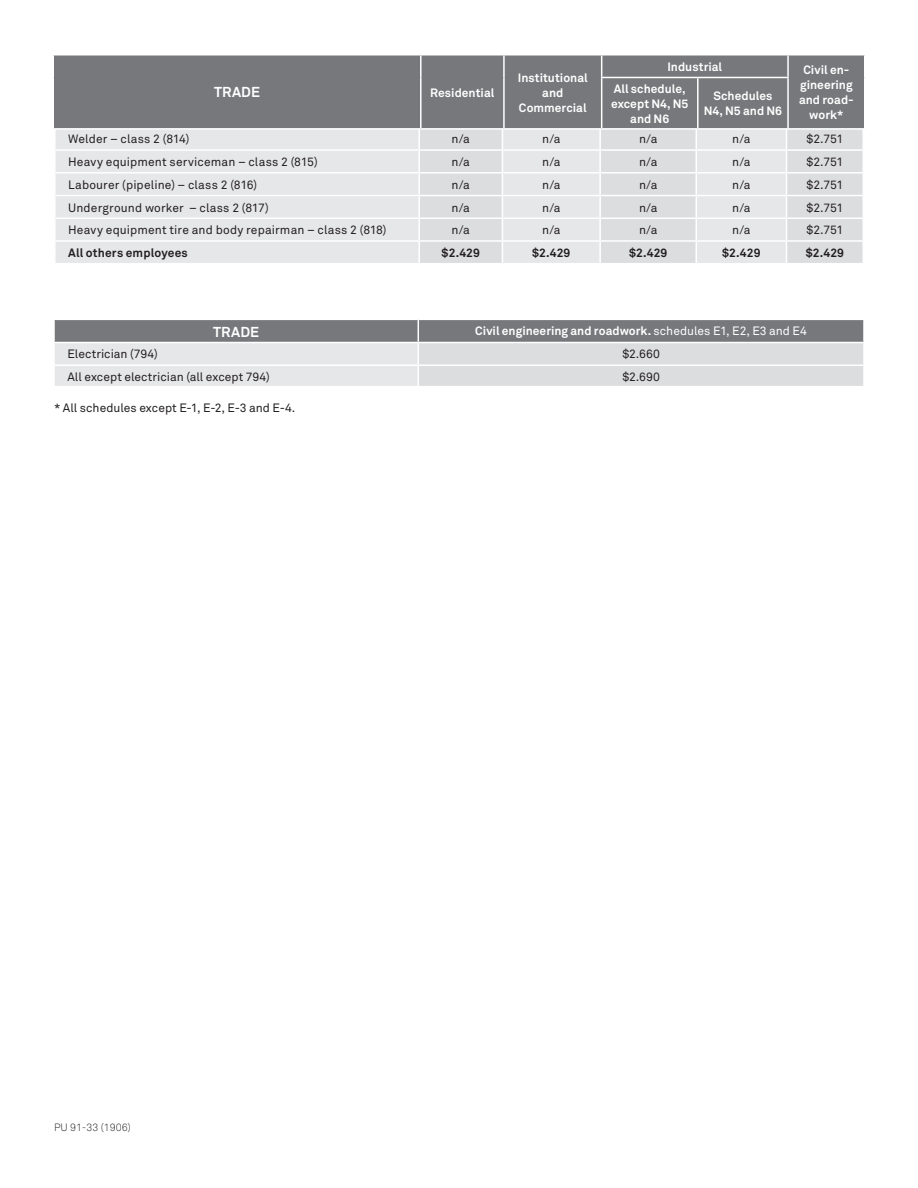
<style>
.page{position:relative;width:918px;height:1188px;background:#fff}
.page>*{position:absolute;margin:0;border:0;box-sizing:border-box;transform-origin:0 0}
.t1{font:700 14.25px "Akkurat Pro";letter-spacing:.01em;color:#fff}
.t2{font:12px "Akkurat Pro";letter-spacing:.01em;color:#231f20}
.t3{font:700 12px/15px "Akkurat Pro";letter-spacing:.005em;color:#fff;text-align:center}
.t4{font:700 12px "Akkurat Pro";letter-spacing:.005em;color:#231f20}
.t5{font:300 10.5px "Akkurat Pro";color:#231f20}
.s1{font-weight:400}
</style>
<div class="page">
<svg style="left:54px;top:319px;width:810px;height:67px;background:#c0c1c3"></svg>
<div style="left:56px;top:130px;width:363px;height:133px;background:#e6e7e9"></div>
<svg style="left:420px;top:130px;width:442px;height:133px;background:#e0e1e3"></svg>
<hr style="left:54px;top:149px;width:365px;height:2px;background:#fff">
<hr style="left:54px;top:172px;width:365px;height:2px;background:#fff">
<hr style="left:54px;top:195px;width:365px;height:1px;background:#fff">
<hr style="left:54px;top:217px;width:365px;height:2px;background:#fff">
<hr style="left:54px;top:240px;width:365px;height:2px;background:#fff">
<hr style="left:419px;top:149px;width:83px;height:2px;background:#fff">
<hr style="left:419px;top:172px;width:83px;height:2px;background:#fff">
<hr style="left:419px;top:195px;width:83px;height:1px;background:#fff">
<hr style="left:419px;top:217px;width:83px;height:2px;background:#fff">
<hr style="left:419px;top:240px;width:83px;height:2px;background:#fff">
<hr style="left:502px;top:149px;width:98px;height:2px;background:#fff">
<hr style="left:502px;top:172px;width:98px;height:2px;background:#fff">
<hr style="left:502px;top:195px;width:98px;height:1px;background:#fff">
<hr style="left:502px;top:217px;width:98px;height:2px;background:#fff">
<hr style="left:502px;top:240px;width:98px;height:2px;background:#fff">
<svg style="left:502px;top:130px;width:1px;height:133px"></svg>
<hr style="left:599px;top:128px;width:2px;height:21px;background:#fff">
<hr style="left:600px;top:149px;width:96px;height:2px;background:#fff">
<hr style="left:599px;top:151px;width:2px;height:21px;background:#fff">
<hr style="left:600px;top:172px;width:96px;height:2px;background:#fff">
<hr style="left:599px;top:174px;width:2px;height:21px;background:#fff">
<hr style="left:600px;top:195px;width:96px;height:1px;background:#fff">
<hr style="left:599px;top:196px;width:2px;height:21px;background:#fff">
<hr style="left:600px;top:217px;width:96px;height:2px;background:#fff">
<hr style="left:599px;top:219px;width:2px;height:21px;background:#fff">
<hr style="left:600px;top:240px;width:96px;height:2px;background:#fff">
<hr style="left:599px;top:242px;width:2px;height:21px;background:#fff">
<hr style="left:696px;top:149px;width:91px;height:2px;background:#fff">
<hr style="left:696px;top:172px;width:91px;height:2px;background:#fff">
<hr style="left:696px;top:195px;width:91px;height:1px;background:#fff">
<hr style="left:696px;top:217px;width:91px;height:2px;background:#fff">
<hr style="left:696px;top:240px;width:91px;height:2px;background:#fff">
<svg style="left:696px;top:130px;width:1px;height:133px"></svg>
<hr style="left:787px;top:149px;width:77px;height:2px;background:#fff">
<hr style="left:787px;top:172px;width:77px;height:2px;background:#fff">
<hr style="left:787px;top:195px;width:77px;height:1px;background:#fff">
<hr style="left:787px;top:217px;width:77px;height:2px;background:#fff">
<hr style="left:787px;top:240px;width:77px;height:2px;background:#fff">
<svg style="left:786px;top:130px;width:1px;height:133px"></svg>
<div style="left:54px;top:56px;width:810px;height:72px;background:#76787b"></div>
<hr style="left:601px;top:77px;width:97px;height:1px;background:#fff">
<hr style="left:698px;top:77px;width:91px;height:1px;background:#fff">
<hr style="left:697px;top:78px;width:2px;height:50px;background:#fff">
<hr style="left:787px;top:55px;width:2px;height:22px;background:#fff">
<hr style="left:787px;top:78px;width:2px;height:50px;background:#fff">
<hr style="left:420px;top:55px;width:2px;height:22px;background:#fff">
<hr style="left:420px;top:77px;width:2px;height:51px;background:#fff">
<hr style="left:503px;top:55px;width:2px;height:22px;background:#fff">
<svg style="left:601px;top:55px;width:1px;height:22px"></svg>
<hr style="left:503px;top:77px;width:2px;height:51px;background:#fff">
<hr style="left:601px;top:78px;width:1px;height:50px;background:#fff">
<p class="t1" style="left:214px;top:84px;width:47px">TRADE</p>
<p class="t3" style="left:430px;top:85px;width:66px">Residential</p>
<p class="t3" style="left:518px;top:70px;width:71px">Institutional and<br>Commercial</p>
<p class="t3" style="left:667px;top:59px;width:56px">Industrial</p>
<p class="t3" style="left:799px;top:62px;width:56px">Civil en&shy;gineering and road&shy;work*</p>
<p class="t3" style="left:611px;top:81px;width:79px">All schedule, except N4, N5 and N6</p>
<p class="t3" style="left:704px;top:89px;width:80px">Schedules<br>N4, N5 and N6</p>
<p class="t2" style="left:68px;top:132px;width:123px">Welder – class 2 (814)</p>
<p class="t2" style="left:452px;top:132px;width:20px">n/a</p>
<p class="t2" style="left:542px;top:132px;width:20px">n/a</p>
<p class="t2" style="left:639px;top:132px;width:20px">n/a</p>
<p class="t2" style="left:732px;top:132px;width:20px">n/a</p>
<p class="t2" style="left:806px;top:132px;width:38px">$2.751</p>
<p class="t2" style="left:68px;top:155px;width:251px">Heavy equipment serviceman – class 2 (815)</p>
<p class="t2" style="left:452px;top:155px;width:20px">n/a</p>
<p class="t2" style="left:542px;top:155px;width:20px">n/a</p>
<p class="t2" style="left:639px;top:155px;width:20px">n/a</p>
<p class="t2" style="left:732px;top:155px;width:20px">n/a</p>
<p class="t2" style="left:806px;top:155px;width:38px">$2.751</p>
<p class="t2" style="left:68px;top:178px;width:190px">Labourer (pipeline) – class 2 (816)</p>
<p class="t2" style="left:452px;top:178px;width:20px">n/a</p>
<p class="t2" style="left:542px;top:178px;width:20px">n/a</p>
<p class="t2" style="left:639px;top:178px;width:20px">n/a</p>
<p class="t2" style="left:732px;top:178px;width:20px">n/a</p>
<p class="t2" style="left:806px;top:178px;width:38px">$2.751</p>
<p class="t2" style="left:68px;top:200px;width:202px">Underground worker – class 2 (817)</p>
<p class="t2" style="left:452px;top:200px;width:20px">n/a</p>
<p class="t2" style="left:542px;top:200px;width:20px">n/a</p>
<p class="t2" style="left:639px;top:200px;width:20px">n/a</p>
<p class="t2" style="left:732px;top:200px;width:20px">n/a</p>
<p class="t2" style="left:806px;top:200px;width:38px">$2.751</p>
<p class="t2" style="left:68px;top:223px;width:320px">Heavy equipment tire and body repairman – class 2 (818)</p>
<p class="t2" style="left:452px;top:223px;width:20px">n/a</p>
<p class="t2" style="left:542px;top:223px;width:20px">n/a</p>
<p class="t2" style="left:639px;top:223px;width:20px">n/a</p>
<p class="t2" style="left:732px;top:223px;width:20px">n/a</p>
<p class="t2" style="left:806px;top:223px;width:38px">$2.751</p>
<p class="t4" style="left:68px;top:245px;width:121px">All others employees</p>
<p class="t4" style="left:442px;top:245px;width:40px">$2.429</p>
<p class="t4" style="left:532px;top:245px;width:40px">$2.429</p>
<p class="t4" style="left:629px;top:245px;width:40px">$2.429</p>
<p class="t4" style="left:722px;top:245px;width:40px">$2.429</p>
<p class="t4" style="left:806px;top:245px;width:40px">$2.429</p>
<p class="t1" style="left:213px;top:323px;width:47px">TRADE</p>
<p class="t3" style="left:475px;top:323px;width:333px">Civil engineering and roadwork. <span class="s1">schedules E1, E2, E3 and E4</span></p>
<p class="t2" style="left:67px;top:347px;width:92px">Electrician (794)</p>
<p class="t2" style="left:622px;top:347px;width:39px">$2.660</p>
<p class="t2" style="left:67px;top:369px;width:204px">All except electrician (all except 794)</p>
<p class="t2" style="left:622px;top:369px;width:39px">$2.690</p>
<p class="t2" style="left:54px;top:401px;width:243px">* All schedules except E-1, E-2, E-3 and E-4.</p>
<p class="t5" style="left:54px;top:1121px;width:78px">PU 91-33 (1906)</p>
</div>
